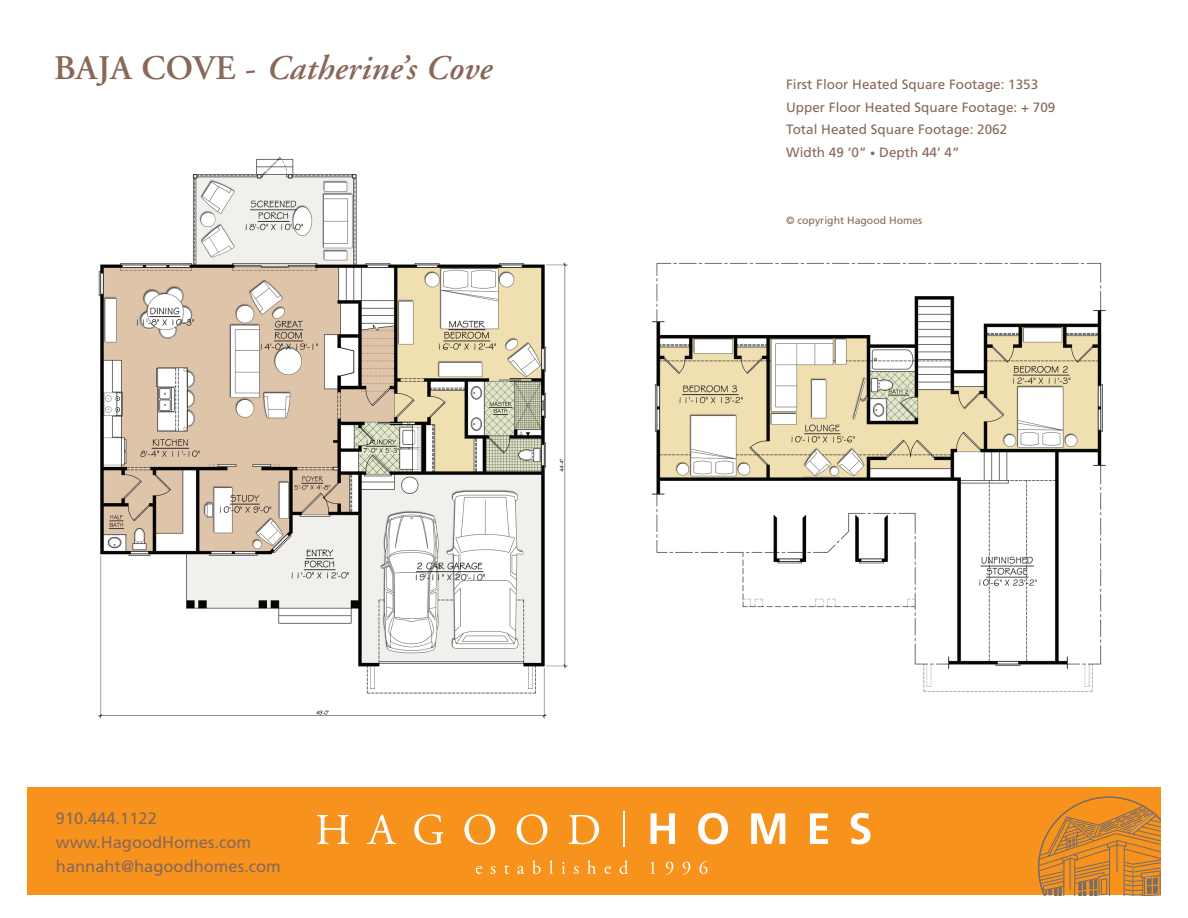
<style>
.page{position:relative;width:1188px;height:918px;background:#fff}
.page>*{position:absolute;margin:0;border:0;box-sizing:border-box;transform-origin:0 0}
.t1{font:italic 600 34.5px "Adobe Garamond";letter-spacing:.01em;color:#886859}
.t2{font:16.5px "Frutiger";color:#886859}
.t3{font:13.5px "Frutiger";color:#886859}
.t4{font:10.5px "Frutiger";color:#886859}
.s1{font-style:normal}
.s2{font-size:10.5px}
</style>
<div class="page">
<div style="left:27px;top:787px;width:1134px;height:108px;background:#f7931d"></div>
<svg style="left:1038px;top:796px;width:123px;height:99px"></svg>
<svg style="left:317px;top:815px;width:32px;height:29px"></svg>
<svg style="left:367px;top:814px;width:29px;height:30px"></svg>
<svg style="left:414px;top:814px;width:29px;height:31px"></svg>
<svg style="left:464px;top:814px;width:31px;height:31px"></svg>
<svg style="left:517px;top:814px;width:30px;height:31px"></svg>
<svg style="left:569px;top:815px;width:30px;height:29px"></svg>
<svg style="left:651px;top:813px;width:24px;height:31px"></svg>
<svg style="left:698px;top:813px;width:30px;height:31px"></svg>
<svg style="left:751px;top:813px;width:34px;height:31px"></svg>
<svg style="left:810px;top:813px;width:18px;height:31px"></svg>
<svg style="left:851px;top:813px;width:20px;height:31px"></svg>
<hr style="left:624px;top:811px;width:1px;height:36px;background:#fff">
<svg style="left:476px;top:866px;width:6px;height:8px"></svg>
<svg style="left:491px;top:866px;width:5px;height:8px"></svg>
<svg style="left:504px;top:865px;width:5px;height:9px"></svg>
<svg style="left:517px;top:866px;width:8px;height:8px"></svg>
<svg style="left:533px;top:860px;width:8px;height:14px"></svg>
<svg style="left:549px;top:860px;width:4px;height:14px"></svg>
<svg style="left:562px;top:862px;width:3px;height:12px"></svg>
<svg style="left:574px;top:866px;width:5px;height:8px"></svg>
<svg style="left:587px;top:860px;width:9px;height:14px"></svg>
<svg style="left:605px;top:866px;width:6px;height:8px"></svg>
<svg style="left:620px;top:860px;width:8px;height:14px"></svg>
<svg style="left:650px;top:862px;width:5px;height:12px"></svg>
<svg style="left:666px;top:862px;width:7px;height:13px"></svg>
<svg style="left:683px;top:862px;width:7px;height:13px"></svg>
<svg style="left:699px;top:861px;width:8px;height:13px"></svg>
<img style="left:98px;top:157px;width:470px;height:562px">
<img style="left:652px;top:262px;width:454px;height:430px">
<p class="t1" style="left:54px;top:49px;width:438px"><span class="s1">BAJA COVE -</span> Catherine’s Cove</p>
<p class="t2" style="left:56px;top:809px;width:102px">910.444.1122</p>
<p class="t2" style="left:56px;top:833px;width:197px">www.HagoodHomes.com</p>
<p class="t2" style="left:56px;top:857px;width:226px">hannaht@hagoodhomes.com</p>
<p class="t3" style="left:786px;top:77px;width:254px">First Floor Heated Square Footage: 1353</p>
<p class="t3" style="left:786px;top:99px;width:271px">Upper Floor Heated Square Footage: + 709</p>
<p class="t3" style="left:786px;top:122px;width:223px">Total Heated Square Footage: 2062</p>
<p class="t3" style="left:786px;top:144px;width:175px">Width 49 ’0” <span class="s2">•</span> Depth 44’ 4”</p>
<p class="t4" style="left:786px;top:215px;width:138px">© copyright Hagood Homes</p>
</div>
